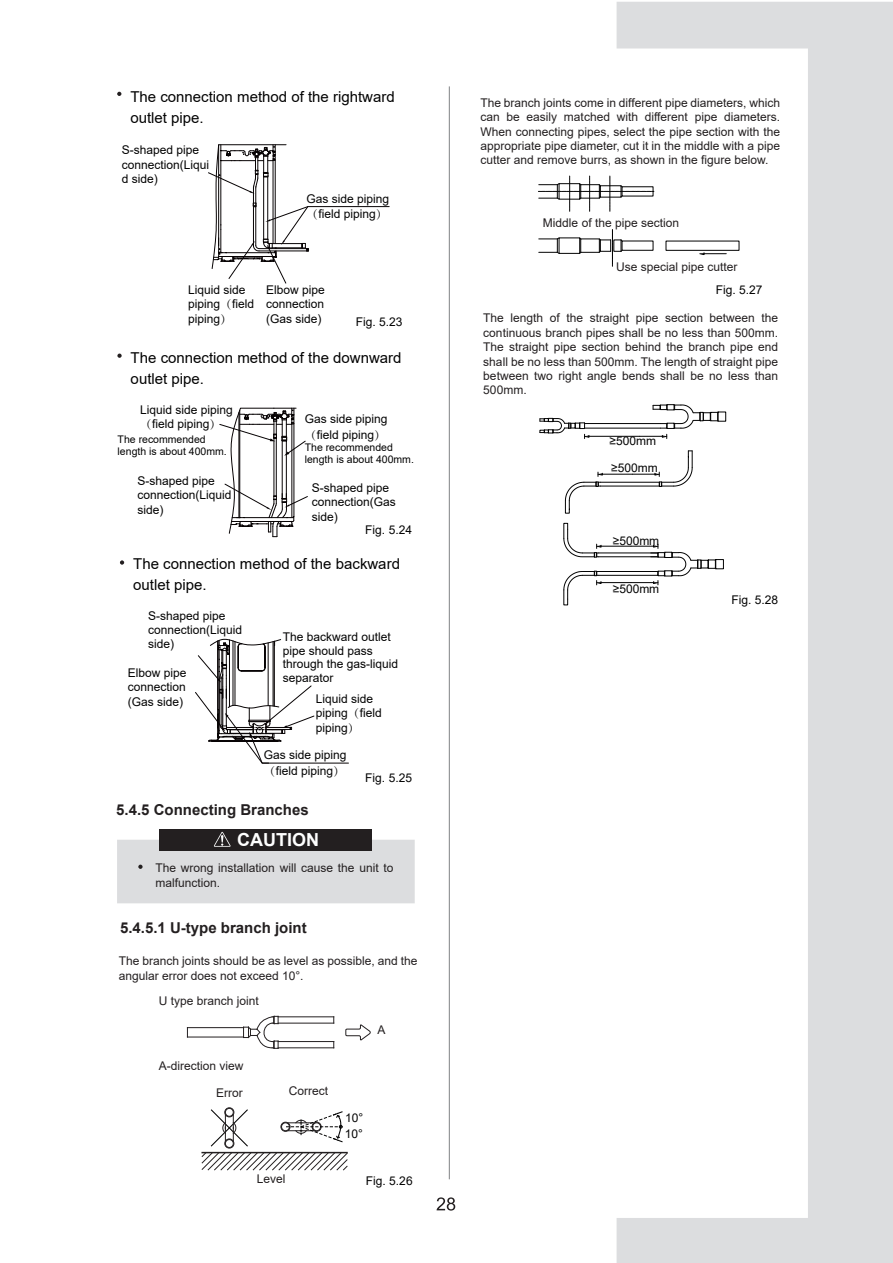
<style>
.page{position:relative;width:893px;height:1263px;background:#fff}
.page>*{position:absolute;margin:0;border:0;box-sizing:border-box;transform-origin:0 0}
.t1{font:700 18px "Arial";color:#fff}
.t2{font:15px/21px "Arial";color:#030303}
.t3{font:700 15px "Arial";color:#231f20}
.t4{font:12px/14.4px "Arial";color:#231f20}
.t5{font:12px/14.4px "Arial";color:#030303}
.t6{font:10.5px/12px "Arial";color:#030303}
.s1{font-family:"Adobe Song Std";font-weight:300}
</style>
<div class="page">
<svg style="left:437px;top:1197px;width:18px;height:13px"></svg>
<svg style="left:617px;top:2px;width:276px;height:1261px"></svg>
<hr style="left:449px;top:86px;width:1px;height:1093px;background:#808285">
<div style="left:160px;top:829px;width:212px;height:22px;background:#231f20"></div>
<svg style="left:117px;top:832px;width:298px;height:71px"></svg>
<hr style="left:278px;top:1047px;width:56px;height:1px;background:#231f20">
<hr style="left:278px;top:1041px;width:56px;height:1px;background:#231f20">
<hr style="left:187px;top:1036px;width:57px;height:1px;background:#231f20">
<hr style="left:187px;top:1027px;width:57px;height:1px;background:#231f20">
<hr style="left:278px;top:1023px;width:56px;height:1px;background:#231f20">
<hr style="left:278px;top:1016px;width:56px;height:1px;background:#231f20">
<svg style="left:243px;top:1015px;width:36px;height:34px"></svg>
<svg style="left:345px;top:1024px;width:26px;height:17px"></svg>
<div style="left:225px;top:1107px;width:9px;height:10px;border:1px solid #231f20;border-radius:50%"></div>
<svg style="left:202px;top:1108px;width:146px;height:62px"></svg>
<svg style="left:538px;top:176px;width:116px;height:35px"></svg>
<svg style="left:538px;top:229px;width:84px;height:37px"></svg>
<svg style="left:699px;top:252px;width:27px;height:3px"></svg>
<div style="left:667px;top:404px;width:7px;height:6px;border:1px solid #030303"></div>
<div style="left:667px;top:423px;width:7px;height:6px;border:1px solid #030303"></div>
<svg style="left:674px;top:404px;width:30px;height:25px"></svg>
<div style="left:703px;top:413px;width:7px;height:7px;border:1px solid #030303"></div>
<svg style="left:710px;top:411px;width:16px;height:11px"></svg>
<div style="left:701px;top:560px;width:7px;height:8px;border:1px solid #030303"></div>
<svg style="left:708px;top:559px;width:16px;height:10px"></svg>
<hr style="left:585px;top:428px;width:75px;height:1px;background:#030303">
<hr style="left:585px;top:423px;width:75px;height:1px;background:#030303">
<svg style="left:653px;top:405px;width:15px;height:5px"></svg>
<hr style="left:589px;top:436px;width:51px;height:1px;background:#030303">
<svg style="left:563px;top:523px;width:139px;height:82px"></svg>
<svg style="left:640px;top:423px;width:28px;height:16px"></svg>
<svg style="left:540px;top:418px;width:49px;height:21px"></svg>
<svg style="left:565px;top:451px;width:128px;height:62px"></svg>
<svg style="left:117px;top:92px;width:4px;height:4px"></svg>
<svg style="left:117px;top:354px;width:5px;height:4px"></svg>
<svg style="left:120px;top:560px;width:4px;height:5px"></svg>
<svg style="left:208px;top:144px;width:182px;height:140px"></svg>
<svg style="left:219px;top:408px;width:89px;height:129px"></svg>
<svg style="left:195px;top:639px;width:154px;height:124px"></svg>
<p class="t2" style="left:130px;top:86px;width:266px">The connection method of the rightward outlet pipe.</p>
<p class="t5" style="left:122px;top:143px;width:89px">S-shaped pipe connection(Liqui d side)</p>
<p class="t5" style="left:306px;top:190px;width:84px;line-height:15.9px">Gas side piping<span class="s1">（</span>field piping<span class="s1">）</span></p>
<p class="t5" style="left:188px;top:283px;width:68px">Liquid side piping<span class="s1">（</span>field piping<span class="s1">）</span></p>
<p class="t5" style="left:266px;top:283px;width:60px;text-align:justify">Elbow pipe connection (Gas side)</p>
<p class="t5" style="left:356px;top:315px;width:48px">Fig. 5.23</p>
<p class="t2" style="left:131px;top:347px;width:272px">The connection method of the downward outlet pipe.</p>
<p class="t5" style="left:140px;top:402px;width:94px">Liquid side piping<span class="s1">（</span>field piping<span class="s1">）</span></p>
<p class="t5" style="left:305px;top:411px;width:84px;line-height:16px">Gas side piping<span class="s1">（</span>field piping<span class="s1">）</span></p>
<p class="t6" style="left:118px;top:433px;width:111px">The recommended length is about 400mm.</p>
<p class="t6" style="left:305px;top:441px;width:111px">The recommended length is about 400mm.</p>
<p class="t5" style="left:137px;top:473px;width:96px">S-shaped pipe connection(Liquid side)</p>
<p class="t5" style="left:312px;top:480px;width:86px">S-shaped pipe connection(Gas side)</p>
<p class="t5" style="left:365px;top:522px;width:48px">Fig. 5.24</p>
<p class="t2" style="left:133px;top:554px;width:268px">The connection method of the backward outlet pipe.</p>
<p class="t5" style="left:148px;top:608px;width:96px">S-shaped pipe connection(Liquid side)</p>
<p class="t5" style="left:128px;top:666px;width:60px;text-align:justify">Elbow pipe connection (Gas side)</p>
<p class="t5" style="left:283px;top:630px;width:117px;line-height:13.5px">The backward outlet pipe should pass through the gas-liquid separator</p>
<p class="t5" style="left:316px;top:691px;width:68px">Liquid side piping<span class="s1">（</span>field piping<span class="s1">）</span></p>
<p class="t5" style="left:264px;top:746px;width:84px;line-height:16.5px">Gas side piping<span class="s1">（</span>field piping<span class="s1">）</span></p>
<p class="t5" style="left:365px;top:771px;width:48px">Fig. 5.25</p>
<p class="t3" style="left:116px;top:799px;width:194px">5.4.5 Connecting Branches</p>
<h1 class="t1" style="left:237px;top:827px;width:83px">CAUTION</h1>
<p class="t4" style="left:155px;top:861px;width:240px">The wrong installation will cause the unit to malfunction.</p>
<p class="t3" style="left:120px;top:917px;width:188px">5.4.5.1 U-type branch joint</p>
<p class="t4" style="left:119px;top:953px;width:300px">The branch joints should be as level as possible, and the angular error does not exceed 10°.</p>
<p class="t4" style="left:159px;top:993px;width:102px">U type branch joint</p>
<p class="t4" style="left:159px;top:1059px;width:86px">A-direction view</p>
<p class="t4" style="left:216px;top:1086px;width:28px">Error</p>
<p class="t4" style="left:289px;top:1083px;width:41px">Correct</p>
<p class="t4" style="left:257px;top:1171px;width:30px">Level</p>
<p class="t4" style="left:377px;top:1023px;width:10px">A</p>
<p class="t5" style="left:345px;top:1110px;width:20px;line-height:15.8px">10°<br>10°</p>
<p class="t5" style="left:366px;top:1174px;width:48px">Fig. 5.26</p>
<p class="t4" style="left:480px;top:95px;width:301px;text-align:justify">The branch joints come in different pipe diameters, which can be easily matched with different pipe diameters.<br>When connecting pipes, select the pipe section with the appropriate pipe diameter, cut it in the middle with a pipe cutter and remove burrs, as shown in the figure below.</p>
<p class="t4" style="left:543px;top:216px;width:138px">Middle of the pipe section</p>
<p class="t4" style="left:616px;top:259px;width:123px">Use special pipe cutter</p>
<p class="t5" style="left:716px;top:282px;width:48px">Fig. 5.27</p>
<p class="t4" style="left:483px;top:311px;width:296px;text-align:justify">The length of the straight pipe section between the continuous branch pipes shall be no less than 500mm.<br>The straight pipe section behind the branch pipe end shall be no less than 500mm. The length of straight pipe between two right angle bends shall be no less than 500mm.</p>
<p class="t5" style="left:609px;top:434px;width:48px">≥500mm</p>
<p class="t5" style="left:611px;top:461px;width:48px">≥500mm</p>
<p class="t5" style="left:613px;top:533px;width:48px">≥500mm</p>
<p class="t5" style="left:613px;top:581px;width:48px">≥500mm</p>
<p class="t5" style="left:731px;top:593px;width:48px">Fig. 5.28</p>
</div>
